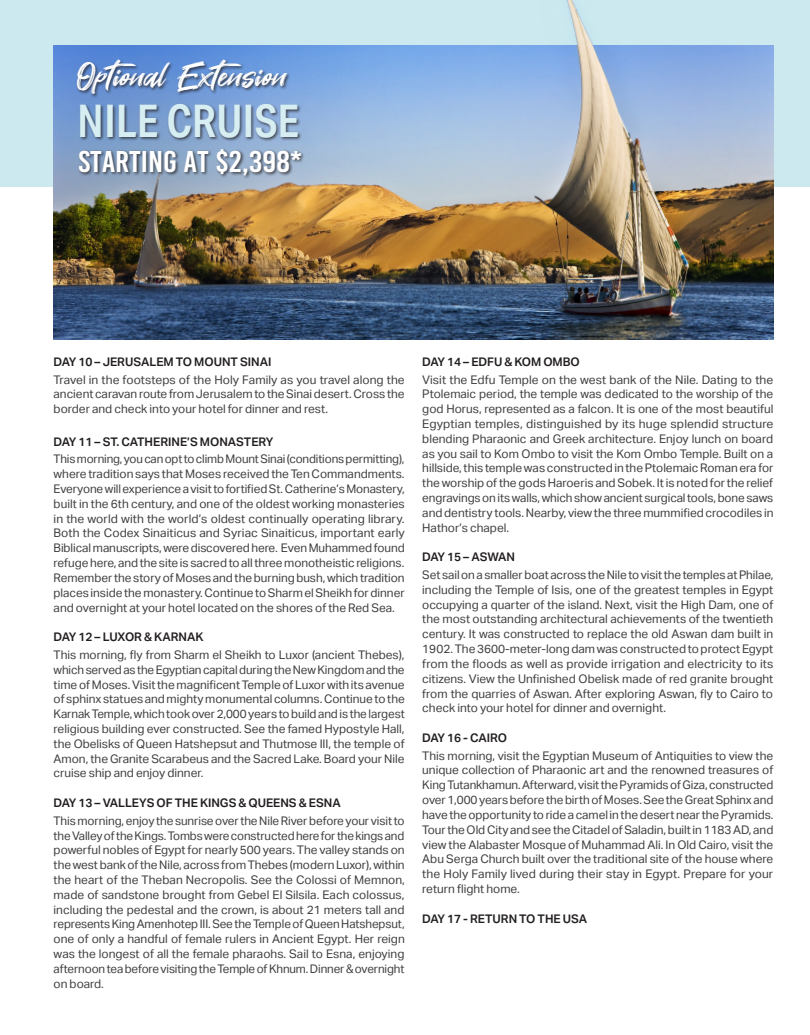
<style>
.page{position:relative;width:810px;height:1035px;background:#fff}
.page>*{position:absolute;margin:0;border:0;box-sizing:border-box;transform-origin:0 0}
.t1{font:600 45px "Aktiv Grotesk Cd";color:#d6edf2}
.t2{font:37.5px "Great Sejagad";color:#fff}
.t3{font:30px "Bebas Kai";color:#fff;scale:1.1 1}
.t4{font:11.88px/14.8px "Aktiv Grotesk";color:#3e3e3f;text-align:justify}
.t5{font:600 11.88px "Aktiv Grotesk";color:#231f20}
</style>
<div class="page">
<div style="left:0;top:0;width:810px;height:186px;background:#cbe9ef"></div>
<img style="left:54px;top:0;width:720px;height:339px">
<div style="left:79px;top:103px;width:224px;height:39px;background:#231f20;opacity:.75"></div>
<div style="left:77px;top:148px;width:229px;height:32px;background:#231f20;opacity:.75"></div>
<div style="left:76px;top:59px;width:216px;height:40px;background:#231f20;opacity:.75"></div>
<h2 class="t2" style="left:77px;top:55px;width:211px">Optional Extension</h2>
<h1 class="t1" style="left:77px;top:95px;width:224px">NILE CRUISE</h1>
<h3 class="t3" style="left:78px;top:145px;width:204px">STARTING AT $2,398*</h3>
<p class="t5" style="left:54px;top:355px;width:219px">DAY 10 – JERUSALEM TO MOUNT SINAI</p>
<p class="t4" style="left:54px;top:372px;width:353px">Travel in the footsteps of the Holy Family as you travel along the ancient caravan route from Jerusalem to the Sinai desert. Cross the border and check into your hotel for dinner and rest.</p>
<p class="t5" style="left:54px;top:435px;width:221px">DAY 11 – ST. CATHERINE’S MONASTERY</p>
<p class="t4" style="left:54px;top:452px;width:353px">This morning, you can opt to climb Mount Sinai (conditions permitting), where tradition says that Moses received the Ten Commandments.<br>Everyone will experience a visit to fortified St. Catherine’s Monastery, built in the 6th century, and one of the oldest working monasteries in the world with the world’s oldest continually operating library.<br>Both the Codex Sinaiticus and Syriac Sinaiticus, important early Biblical manuscripts, were discovered here. Even Muhammed found refuge here, and the site is sacred to all three monotheistic religions.<br>Remember the story of Moses and the burning bush, which tradition places inside the monastery. Continue to Sharm el Sheikh for dinner and overnight at your hotel located on the shores of the Red Sea.</p>
<p class="t5" style="left:54px;top:630px;width:151px">DAY 12 – LUXOR &amp; KARNAK</p>
<p class="t4" style="left:54px;top:647px;width:353px">This morning, fly from Sharm el Sheikh to Luxor (ancient Thebes), which served as the Egyptian capital during the New Kingdom and the time of Moses. Visit the magnificent Temple of Luxor with its avenue of sphinx statues and mighty monumental columns. Continue to the Karnak Temple, which took over 2,000 years to build and is the largest religious building ever constructed. See the famed Hypostyle Hall, the Obelisks of Queen Hatshepsut and Thutmose III, the temple of Amon, the Granite Scarabeus and the Sacred Lake. Board your Nile cruise ship and enjoy dinner.</p>
<p class="t5" style="left:54px;top:796px;width:289px">DAY 13 – VALLEYS OF THE KINGS &amp; QUEENS &amp; ESNA</p>
<p class="t4" style="left:54px;top:813px;width:353px">This morning, enjoy the sunrise over the Nile River before your visit to the Valley of the Kings. Tombs were constructed here for the kings and powerful nobles of Egypt for nearly 500 years. The valley stands on the west bank of the Nile, across from Thebes (modern Luxor), within the heart of the Theban Necropolis. See the Colossi of Memnon, made of sandstone brought from Gebel El Silsila. Each colossus, including the pedestal and the crown, is about 21 meters tall and represents King Amenhotep III. See the Temple of Queen Hatshepsut, one of only a handful of female rulers in Ancient Egypt. Her reign was the longest of all the female pharaohs. Sail to Esna, enjoying afternoon tea before visiting the Temple of Khnum. Dinner &amp; overnight on board.</p>
<p class="t5" style="left:422px;top:355px;width:159px">DAY 14 – EDFU &amp; KOM OMBO</p>
<p class="t4" style="left:422px;top:372px;width:353px">Visit the Edfu Temple on the west bank of the Nile. Dating to the Ptolemaic period, the temple was dedicated to the worship of the god Horus, represented as a falcon. It is one of the most beautiful Egyptian temples, distinguished by its huge splendid structure blending Pharaonic and Greek architecture. Enjoy lunch on board as you sail to Kom Ombo to visit the Kom Ombo Temple. Built on a hillside, this temple was constructed in the Ptolemaic Roman era for the worship of the gods Haroeris and Sobek. It is noted for the relief engravings on its walls, which show ancient surgical tools, bone saws and dentistry tools. Nearby, view the three mummified crocodiles in Hathor’s chapel.</p>
<p class="t5" style="left:422px;top:550px;width:94px">DAY 15 – ASWAN</p>
<p class="t4" style="left:422px;top:568px;width:353px">Set sail on a smaller boat across the Nile to visit the temples at Philae, including the Temple of Isis, one of the greatest temples in Egypt occupying a quarter of the island. Next, visit the High Dam, one of the most outstanding architectural achievements of the twentieth century. It was constructed to replace the old Aswan dam built in 1902. The 3600-meter-long dam was constructed to protect Egypt from the floods as well as provide irrigation and electricity to its citizens. View the Unfinished Obelisk made of red granite brought from the quarries of Aswan. After exploring Aswan, fly to Cairo to check into your hotel for dinner and overnight.</p>
<p class="t5" style="left:422px;top:731px;width:86px">DAY 16 - CAIRO</p>
<p class="t4" style="left:422px;top:748px;width:353px">This morning, visit the Egyptian Museum of Antiquities to view the unique collection of Pharaonic art and the renowned treasures of King Tutankhamun. Afterward, visit the Pyramids of Giza, constructed over 1,000 years before the birth of Moses. See the Great Sphinx and have the opportunity to ride a camel in the desert near the Pyramids.<br>Tour the Old City and see the Citadel of Saladin, built in 1183 AD, and view the Alabaster Mosque of Muhammad Ali. In Old Cairo, visit the Abu Serga Church built over the traditional site of the house where the Holy Family lived during their stay in Egypt. Prepare for your return flight home.</p>
<p class="t5" style="left:422px;top:912px;width:167px">DAY 17 - RETURN TO THE USA</p>
</div>
